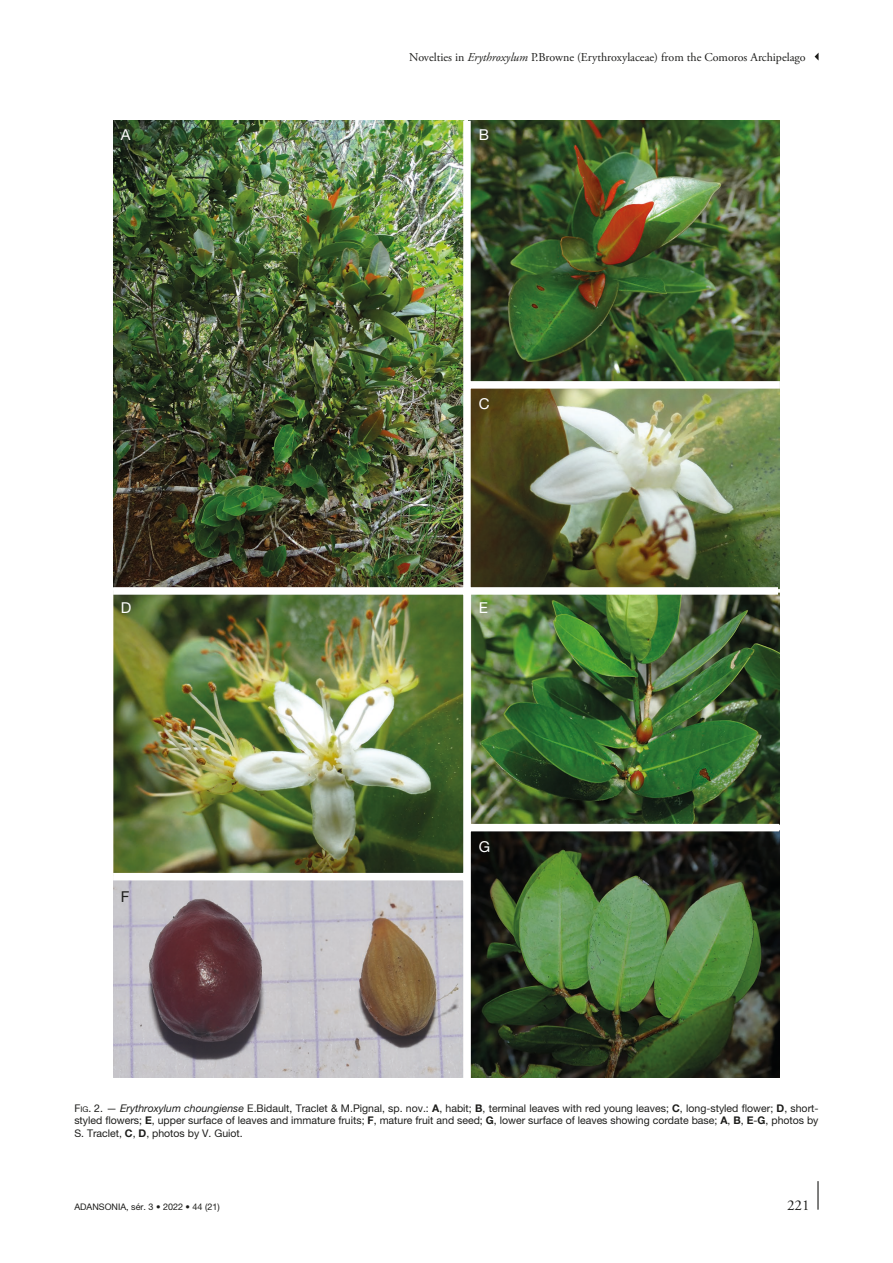
<style>
.page{position:relative;width:893px;height:1263px;background:#fff}
.page>*{position:absolute;margin:0;border:0;box-sizing:border-box;transform-origin:0 0}
.t1{font:15px "Helvetica Neue 3";color:#fff}
.t2{font:15px "Adobe Garamond Pro";color:#1d1d1b}
.t3{font:15px "Helvetica Neue 3";color:#1d1d1b}
.t4{font:12px "Adobe Garamond Pro Regular 3";color:#1d1d1b}
.t5{font:10.5px/12.8px "Helvetica Neue";color:#1d1d1b;text-align:justify}
.t6{font:9px "Helvetica Neue 2";color:#1d1d1b}
.s1{font-family:"Adobe Garamond Pro Italic 3"}
.s2{font-style:inherit}
.s3{font-size:7.8px}
.s4{font-style:italic}
.s5{font-weight:700}
</style>
<div class="page">
<hr style="left:817px;top:1181px;width:2px;height:29px;background:#1d1d1b">
<svg style="left:815px;top:53px;width:4px;height:8px"></svg>
<img style="left:113px;top:121px;width:666px;height:956px">
<div style="left:463px;top:121px;width:8px;height:958px;background:#fff"></div>
<div style="left:467px;top:381px;width:313px;height:8px;background:#fff"></div>
<div style="left:113px;top:587px;width:665px;height:8px;background:#fff"></div>
<div style="left:468px;top:824px;width:311px;height:7px;background:#fff"></div>
<div style="left:113px;top:873px;width:352px;height:7px;background:#fff"></div>
<p class="t1" style="left:121px;top:125px;width:11px">A</p>
<p class="t1" style="left:121px;top:599px;width:12px">D</p>
<p class="t3" style="left:121px;top:888px;width:10px">F</p>
<p class="t4" style="left:409px;top:50px;width:398px">Novelties in <span class="s1">Erythroxylum</span> P.Browne (Erythroxylaceae) from the Comoros Archipelago</p>
<p class="t1" style="left:479px;top:125px;width:12px">B</p>
<p class="t1" style="left:479px;top:395px;width:12px">C</p>
<p class="t1" style="left:479px;top:599px;width:11px">E</p>
<p class="t1" style="left:479px;top:838px;width:13px">G</p>
<p class="t5" style="left:74px;top:1101px;width:746px"><span class="s2">F</span><span class="s3">ig</span><span class="s2">. 2</span>. — <span class="s4">Erythroxylum choungiense</span> E.Bidault, Traclet &amp; M.Pignal, sp. nov.: <span class="s5">A</span>, habit; <span class="s5">B</span>, terminal leaves with red young leaves; <span class="s5">C</span>, long-styled flower; <span class="s5">D</span>, short&shy;styled flowers; <span class="s5">E</span>, upper surface of leaves and immature fruits; <span class="s5">F</span>, mature fruit and seed; <span class="s5">G</span>, lower surface of leaves showing cordate base; <span class="s5">A</span>, <span class="s5">B</span>, <span class="s5">E</span>-<span class="s5">G</span>, photos by S. Traclet, <span class="s5">C</span>, <span class="s5">D</span>, photos by V. Guiot.</p>
<p class="t6" style="left:74px;top:1201px;width:147px">ADANSONIA, sér. 3 • 2022 • 44 (21)</p>
<h1 class="t2" style="left:787px;top:1196px;width:24px">221</h1>
</div>
